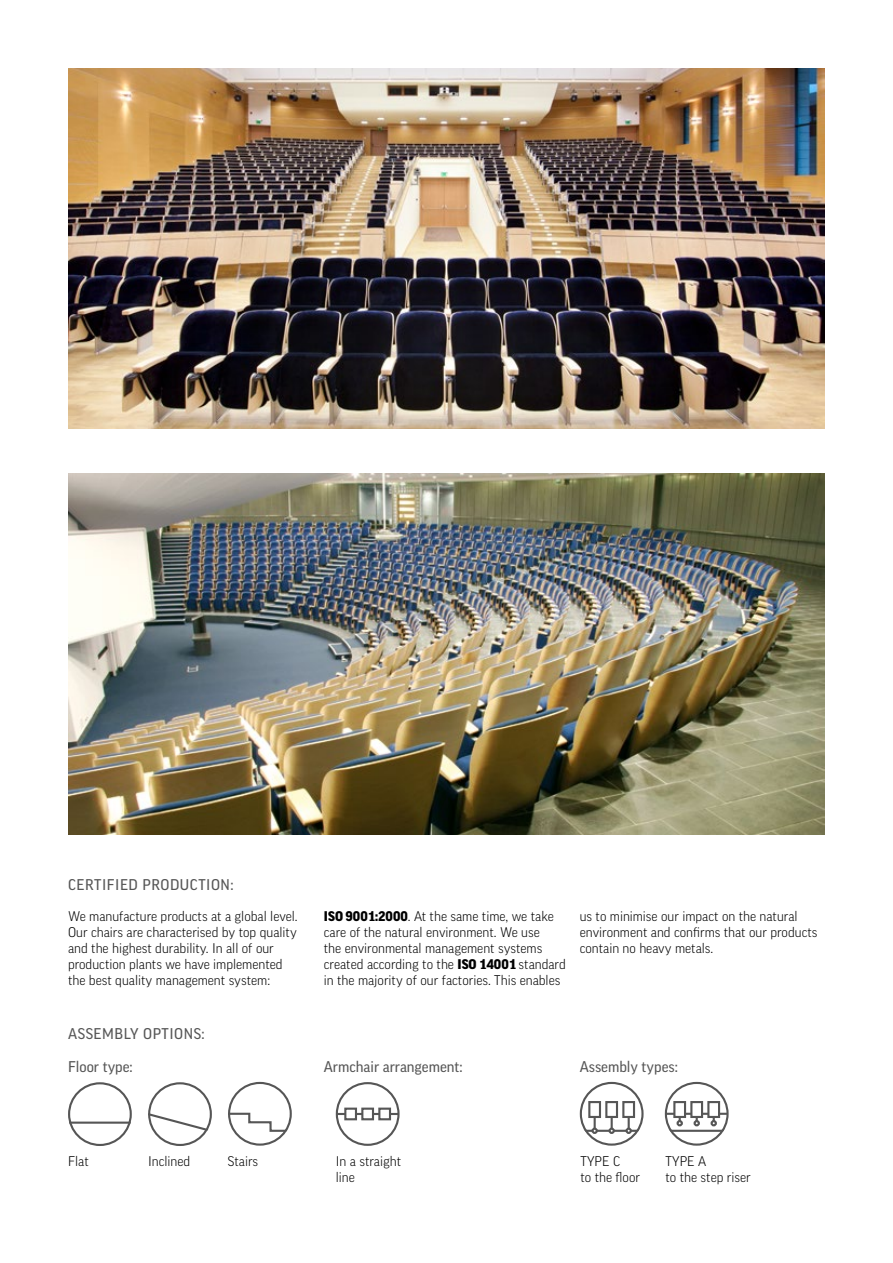
<style>
.page{position:relative;width:893px;height:1263px;background:#fff}
.page>*{position:absolute;margin:0;border:0;box-sizing:border-box;transform-origin:0 0}
.t1{font:15px/32.1px "Good Styl News";letter-spacing:.035em;color:#565656}
.t2{font:15px "Good Styl News";color:#565656}
.t3{font:100 13.5px/15.9px "Good Styl";color:#000}
.s1{font-weight:900}
</style>
<div class="page">
<img style="left:68px;top:474px;width:757px;height:360px">
<img style="left:68px;top:68px;width:757px;height:361px">
<svg style="left:228px;top:1112px;width:62px;height:21px"></svg>
<div style="left:228px;top:1082px;width:64px;height:64px;border:2px solid #565656;border-radius:50%"></div>
<hr style="left:68px;top:1121px;width:64px;height:3px;background:#565656">
<div style="left:68px;top:1082px;width:64px;height:64px;border:2px solid #565656;border-radius:50%"></div>
<div style="left:336px;top:1082px;width:64px;height:64px;border:2px solid #565656;border-radius:50%"></div>
<hr style="left:337px;top:1113px;width:62px;height:2px;background:#565656">
<div style="left:344px;top:1107px;width:13px;height:13px;background:#fff;border:2px solid #565656"></div>
<div style="left:361px;top:1107px;width:13px;height:13px;background:#fff;border:2px solid #565656"></div>
<div style="left:378px;top:1107px;width:13px;height:13px;background:#fff;border:2px solid #565656"></div>
<svg style="left:148px;top:1113px;width:64px;height:21px"></svg>
<div style="left:148px;top:1082px;width:64px;height:64px;border:2px solid #565656;border-radius:50%"></div>
<hr style="left:665px;top:1130px;width:64px;height:2px;background:#565656">
<div style="left:665px;top:1082px;width:64px;height:64px;border:2px solid #565656;border-radius:50%"></div>
<hr style="left:666px;top:1113px;width:61px;height:2px;background:#565656">
<div style="left:673px;top:1101px;width:13px;height:17px;background:#fff;border:2px solid #565656"></div>
<div style="left:676px;top:1120px;width:7px;height:6px;border:2px solid #565656;border-radius:50%"></div>
<div style="left:690px;top:1101px;width:13px;height:17px;background:#fff;border:2px solid #565656"></div>
<div style="left:693px;top:1120px;width:7px;height:6px;border:2px solid #565656;border-radius:50%"></div>
<div style="left:707px;top:1101px;width:13px;height:17px;background:#fff;border:2px solid #565656"></div>
<div style="left:710px;top:1120px;width:7px;height:6px;border:2px solid #565656;border-radius:50%"></div>
<hr style="left:580px;top:1130px;width:64px;height:2px;background:#565656">
<div style="left:580px;top:1082px;width:64px;height:64px;border:2px solid #565656;border-radius:50%"></div>
<div style="left:588px;top:1101px;width:13px;height:17px;background:#fff;border:2px solid #565656"></div>
<svg style="left:592px;top:1117px;width:5px;height:14px"></svg>
<div style="left:591px;top:1127px;width:7px;height:7px;border:2px solid #565656;border-radius:50%"></div>
<div style="left:605px;top:1101px;width:13px;height:17px;background:#fff;border:2px solid #565656"></div>
<svg style="left:610px;top:1117px;width:4px;height:14px"></svg>
<div style="left:608px;top:1127px;width:7px;height:7px;border:2px solid #565656;border-radius:50%"></div>
<div style="left:622px;top:1101px;width:13px;height:17px;background:#fff;border:2px solid #565656"></div>
<svg style="left:627px;top:1117px;width:4px;height:14px"></svg>
<div style="left:625px;top:1127px;width:7px;height:7px;border:2px solid #565656;border-radius:50%"></div>
<p class="t1" style="left:68px;top:869px;width:167px">CERTIFIED PRODUCTION:</p>
<p class="t3" style="left:68px;top:908px;width:231px">We manufacture products at a global level.<br>Our chairs are characterised by top quality and the highest durability. In all of our production plants we have implemented the best quality management system:</p>
<p class="t3" style="left:324px;top:908px;width:243px"><span class="s1">ISO 9001:2000</span>. At the same time, we take care of the natural environment. We use<br>the environmental management systems created according to the <span class="s1">ISO 14001</span> standard in the majority of our factories. This enables</p>
<p class="t3" style="left:580px;top:908px;width:239px">us to minimise our impact on the natural environment and confirms that our products contain no heavy metals.</p>
<p class="t1" style="left:68px;top:1018px;width:138px">ASSEMBLY OPTIONS:<br>Floor type:</p>
<p class="t2" style="left:324px;top:1058px;width:140px">Armchair arrangement:</p>
<p class="t2" style="left:580px;top:1058px;width:100px">Assembly types:</p>
<p class="t3" style="left:580px;top:1153px;width:61px">TYPE C<br>to the floor</p>
<p class="t3" style="left:68px;top:1153px;width:22px">Flat</p>
<p class="t3" style="left:148px;top:1153px;width:44px">Inclined</p>
<p class="t3" style="left:228px;top:1153px;width:32px">Stairs</p>
<p class="t3" style="left:665px;top:1153px;width:87px">TYPE A<br>to the step riser</p>
<p class="t3" style="left:336px;top:1153px;width:67px">In a straight line</p>
</div>
